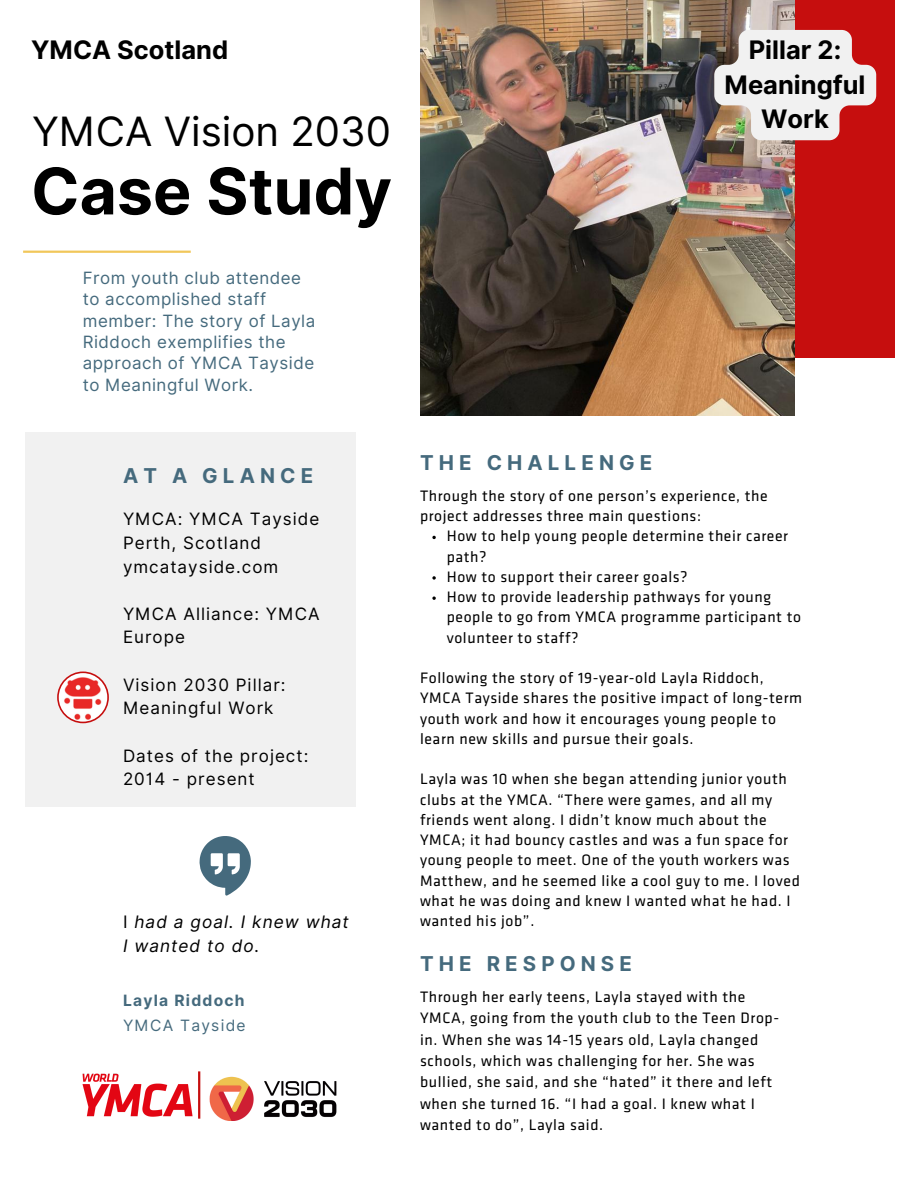
<style>
.page{position:relative;width:918px;height:1188px;background:#fff}
.page>*{position:absolute;margin:0;border:0;box-sizing:border-box;transform-origin:0 0}
.t1{font:700 64.35px "Inter";color:#000}
.t2{font:40.35px "Inter";color:#000}
.t3{font:700 25.5px/34.8px "Inter";color:#000;text-align:center}
.t4{font:700 20.4px "Inter";letter-spacing:.25em;color:#456a7d}
.t5{font:italic 17.25px/23.2px "Inter";letter-spacing:.06em;color:#000}
.t6{font:16.95px/23.7px "Inter";letter-spacing:.06em;color:#000}
.t7{font:16.95px/21.3px "Inter";letter-spacing:.03em;color:#456a7d}
.t8{font:15.75px/20.2px "Klavika";letter-spacing:.04em;color:#000}
.t9{font:700 15.6px "Inter";letter-spacing:.08em;color:#456a7d}
.t10{font:15.6px "Inter";letter-spacing:.08em;color:#456a7d}
.s1{font-style:normal}
</style>
<div class="page">
<div style="left:566px;top:0;width:328px;height:358px;background:#c60e0e"></div>
<img style="left:420px;top:0;width:375px;height:416px">
<svg style="left:199px;top:836px;width:52px;height:60px"></svg>
<div style="left:25px;top:432px;width:330px;height:374px;background:#f1f1f1"></div>
<hr style="left:23px;top:251px;width:168px;height:2px;background:#f1c75b">
<img style="left:83px;top:1073px;width:110px;height:43px">
<img style="left:209px;top:1076px;width:128px;height:44px">
<hr style="left:198px;top:1071px;width:2px;height:48px;background:#c60e0e">
<svg style="left:57px;top:672px;width:52px;height:51px"></svg>
<svg style="left:432px;top:536px;width:4px;height:3px"></svg>
<svg style="left:432px;top:576px;width:4px;height:4px"></svg>
<svg style="left:432px;top:597px;width:4px;height:3px"></svg>
<svg style="left:714px;top:30px;width:162px;height:110px;background:#dec6c3"></svg>
<h3 class="t3" style="left:31px;top:32px;width:199px">YMCA Scotland</h3>
<h2 class="t2" style="left:32px;top:107px;width:361px">YMCA Vision 2030</h2>
<h1 class="t1" style="left:31px;top:153px;width:362px">Case Study</h1>
<p class="t7" style="left:83px;top:267px;width:234px">From youth club attendee to accomplished staff member: The story of Layla<br>Riddoch exemplifies the approach of YMCA Tayside to Meaningful Work.</p>
<p class="t4" style="left:123px;top:463px;width:192px">AT A GLANCE</p>
<p class="t6" style="left:123px;top:507px;width:198px">YMCA: YMCA Tayside<br>Perth, Scotland ymcatayside.com</p>
<p class="t6" style="left:123px;top:602px;width:198px">YMCA Alliance: YMCA<br>Europe</p>
<p class="t6" style="left:123px;top:673px;width:164px">Vision 2030 Pillar:<br>Meaningful Work</p>
<p class="t6" style="left:123px;top:744px;width:187px">Dates of the project:<br>2014 - present</p>
<p class="t5" style="left:123px;top:911px;width:227px"><span class="s1">I</span> had a goal. I knew what<br>I wanted to do.</p>
<p class="t9" style="left:123px;top:991px;width:123px">Layla Riddoch</p>
<p class="t10" style="left:123px;top:1016px;width:124px">YMCA Tayside</p>
<h3 class="t3" style="left:724px;top:32px;width:143px">Pillar 2:<br>Meaningful<br>Work</h3>
<p class="t4" style="left:420px;top:451px;width:234px">THE CHALLENGE</p>
<p class="t8" style="left:420px;top:487px;width:349px">Through the story of one person’s experience, the project addresses three main questions:</p>
<p class="t8" style="left:447px;top:527px;width:356px">How to help young people determine their career path?<br>How to support their career goals?<br>How to provide leadership pathways for young people to go from YMCA programme participant to volunteer to staff?</p>
<p class="t8" style="left:420px;top:669px;width:384px">Following the story of 19-year-old Layla Riddoch, YMCA Tayside shares the positive impact of long-term youth work and how it encourages young people to learn new skills and pursue their goals.</p>
<p class="t8" style="left:420px;top:770px;width:381px">Layla was 10 when she began attending junior youth clubs at the YMCA. “There were games, and all my friends went along. I didn’t know much about the YMCA; it had bouncy castles and was a fun space for young people to meet. One of the youth workers was Matthew, and he seemed like a cool guy to me. I loved what he was doing and knew I wanted what he had. I wanted his job”.</p>
<p class="t4" style="left:420px;top:951px;width:213px">THE RESPONSE</p>
<p class="t8" style="left:420px;top:987px;width:361px;line-height:21.3px">Through her early teens, Layla stayed with the YMCA, going from the youth club to the Teen Drop&shy;in. When she was 14-15 years old, Layla changed schools, which was challenging for her. She was bullied, she said, and she “hated” it there and left when she turned 16. “I had a goal. I knew what I wanted to do”, Layla said.</p>
</div>
